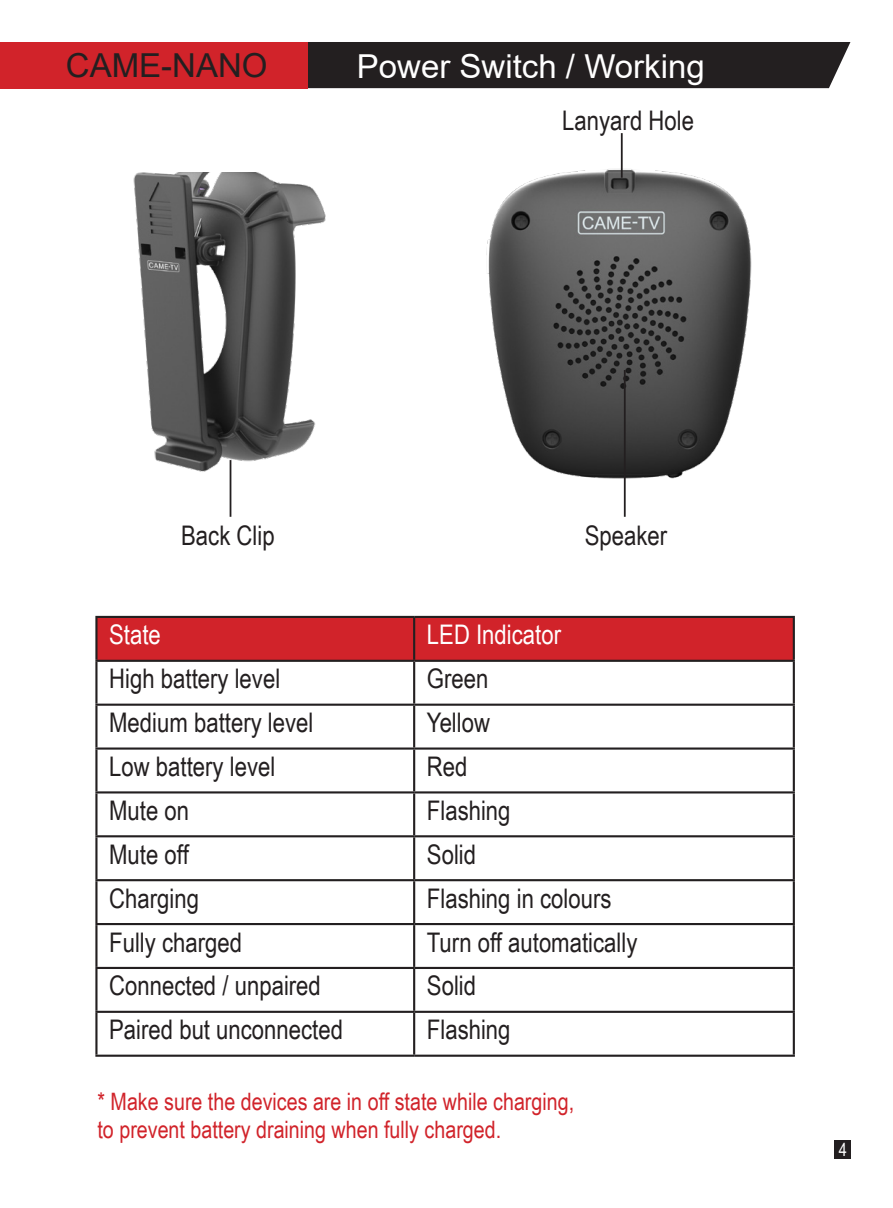
<style>
.page{position:relative;width:893px;height:1208px;background:#fff}
.page>*{position:absolute;margin:0;border:0;box-sizing:border-box;transform-origin:0 0}
.t1{font:33px "Arial";color:#fff}
.t2{font:33px "Arial";color:#231f20}
.t3{font:27px "Arial Narrow";color:#231f20}
.t4{font:27px "Arial Narrow";color:#fff}
.t5{font:24px "Arial Narrow";color:#d1232a}
.t6{font:18px "Arial Narrow";color:#fff}
</style>
<div class="page">
<div style="left:308px;top:42px;width:542px;height:46px;background:#231f20"></div>
<img style="left:486px;top:157px;width:266px;height:332px">
<img style="left:133px;top:173px;width:193px;height:310px">
<hr style="left:230px;top:460px;width:1px;height:57px;background:#231f20">
<hr style="left:621px;top:133px;width:2px;height:45px;background:#231f20">
<hr style="left:624px;top:370px;width:2px;height:147px;background:#231f20">
<div style="left:98px;top:618px;width:695px;height:42px;background:#d1232a"></div>
<hr style="left:95px;top:616px;width:319px;height:2px;background:#231f20">
<hr style="left:95px;top:618px;width:3px;height:42px;background:#231f20">
<hr style="left:414px;top:616px;width:381px;height:2px;background:#231f20">
<hr style="left:413px;top:618px;width:2px;height:42px;background:#231f20">
<hr style="left:793px;top:618px;width:2px;height:42px;background:#231f20">
<hr style="left:95px;top:660px;width:319px;height:2px;background:#231f20">
<hr style="left:95px;top:662px;width:3px;height:41px;background:#231f20">
<hr style="left:414px;top:660px;width:381px;height:2px;background:#231f20">
<hr style="left:413px;top:662px;width:2px;height:41px;background:#231f20">
<hr style="left:793px;top:662px;width:2px;height:41px;background:#231f20">
<hr style="left:95px;top:703px;width:319px;height:2px;background:#231f20">
<hr style="left:95px;top:705px;width:3px;height:42px;background:#231f20">
<hr style="left:414px;top:703px;width:381px;height:2px;background:#231f20">
<hr style="left:413px;top:705px;width:2px;height:42px;background:#231f20">
<hr style="left:793px;top:705px;width:2px;height:42px;background:#231f20">
<hr style="left:95px;top:747px;width:319px;height:2px;background:#231f20">
<hr style="left:95px;top:749px;width:3px;height:42px;background:#231f20">
<hr style="left:414px;top:747px;width:381px;height:2px;background:#231f20">
<hr style="left:413px;top:749px;width:2px;height:42px;background:#231f20">
<hr style="left:793px;top:749px;width:2px;height:42px;background:#231f20">
<hr style="left:95px;top:791px;width:319px;height:2px;background:#231f20">
<hr style="left:95px;top:793px;width:3px;height:42px;background:#231f20">
<hr style="left:414px;top:791px;width:381px;height:2px;background:#231f20">
<hr style="left:413px;top:793px;width:2px;height:42px;background:#231f20">
<hr style="left:793px;top:793px;width:2px;height:42px;background:#231f20">
<hr style="left:95px;top:835px;width:319px;height:2px;background:#231f20">
<hr style="left:95px;top:837px;width:3px;height:42px;background:#231f20">
<hr style="left:414px;top:835px;width:381px;height:2px;background:#231f20">
<hr style="left:413px;top:837px;width:2px;height:42px;background:#231f20">
<hr style="left:793px;top:837px;width:2px;height:42px;background:#231f20">
<hr style="left:95px;top:879px;width:319px;height:2px;background:#231f20">
<hr style="left:95px;top:881px;width:3px;height:42px;background:#231f20">
<hr style="left:414px;top:879px;width:381px;height:2px;background:#231f20">
<hr style="left:413px;top:881px;width:2px;height:42px;background:#231f20">
<hr style="left:793px;top:881px;width:2px;height:42px;background:#231f20">
<hr style="left:95px;top:923px;width:319px;height:2px;background:#231f20">
<hr style="left:95px;top:925px;width:3px;height:42px;background:#231f20">
<hr style="left:414px;top:923px;width:381px;height:2px;background:#231f20">
<hr style="left:413px;top:925px;width:2px;height:42px;background:#231f20">
<hr style="left:793px;top:925px;width:2px;height:42px;background:#231f20">
<hr style="left:95px;top:967px;width:319px;height:2px;background:#231f20">
<hr style="left:95px;top:969px;width:3px;height:41px;background:#231f20">
<hr style="left:414px;top:967px;width:381px;height:2px;background:#231f20">
<hr style="left:413px;top:969px;width:2px;height:41px;background:#231f20">
<hr style="left:793px;top:969px;width:2px;height:41px;background:#231f20">
<hr style="left:95px;top:1010px;width:319px;height:3px;background:#231f20">
<hr style="left:95px;top:1013px;width:3px;height:41px;background:#231f20">
<hr style="left:414px;top:1010px;width:381px;height:3px;background:#231f20">
<hr style="left:413px;top:1013px;width:2px;height:41px;background:#231f20">
<hr style="left:793px;top:1013px;width:2px;height:41px;background:#231f20">
<hr style="left:95px;top:1054px;width:319px;height:2px;background:#231f20">
<hr style="left:414px;top:1054px;width:381px;height:2px;background:#231f20">
<div style="left:0;top:42px;width:308px;height:46px;background:#d1232a"></div>
<div style="left:834px;top:1140px;width:16px;height:19px;background:#231f20"></div>
<p class="t2" style="left:66px;top:43px;width:203px">CAME-NANO</p>
<p class="t1" style="left:357px;top:43px;width:349px">Power Switch / Working</p>
<p class="t3" style="left:562px;top:101px;width:133px">Lanyard Hole</p>
<p class="t3" style="left:181px;top:515px;width:95px">Back Clip</p>
<p class="t3" style="left:585px;top:515px;width:84px">Speaker</p>
<p class="t4" style="left:109px;top:615px;width:53px">State</p>
<p class="t4" style="left:427px;top:615px;width:136px">LED Indicator</p>
<p class="t3" style="left:109px;top:659px;width:173px">High battery level</p>
<p class="t3" style="left:427px;top:659px;width:63px">Green</p>
<p class="t3" style="left:109px;top:703px;width:206px">Medium battery level</p>
<p class="t3" style="left:427px;top:703px;width:65px">Yellow</p>
<p class="t3" style="left:109px;top:746px;width:168px">Low battery level</p>
<p class="t3" style="left:427px;top:746px;width:42px">Red</p>
<p class="t3" style="left:109px;top:790px;width:82px">Mute on</p>
<p class="t3" style="left:427px;top:790px;width:85px">Flashing</p>
<p class="t3" style="left:109px;top:834px;width:81px">Mute off</p>
<p class="t3" style="left:427px;top:834px;width:51px">Solid</p>
<p class="t3" style="left:109px;top:878px;width:91px">Charging</p>
<p class="t3" style="left:427px;top:878px;width:186px">Flashing in colours</p>
<p class="t3" style="left:109px;top:922px;width:134px">Fully charged</p>
<p class="t3" style="left:427px;top:922px;width:212px">Turn off automatically</p>
<p class="t3" style="left:109px;top:966px;width:213px">Connected / unpaired</p>
<p class="t3" style="left:427px;top:966px;width:51px">Solid</p>
<p class="t3" style="left:109px;top:1010px;width:235px">Paired but unconnected</p>
<p class="t3" style="left:427px;top:1010px;width:85px">Flashing</p>
<p class="t5" style="left:98px;top:1083px;width:478px">* Make sure the devices are in off state while charging,</p>
<p class="t5" style="left:98px;top:1112px;width:405px">to prevent battery draining when fully charged.</p>
<p class="t6" style="left:839px;top:1136px;width:10px">4</p>
</div>
